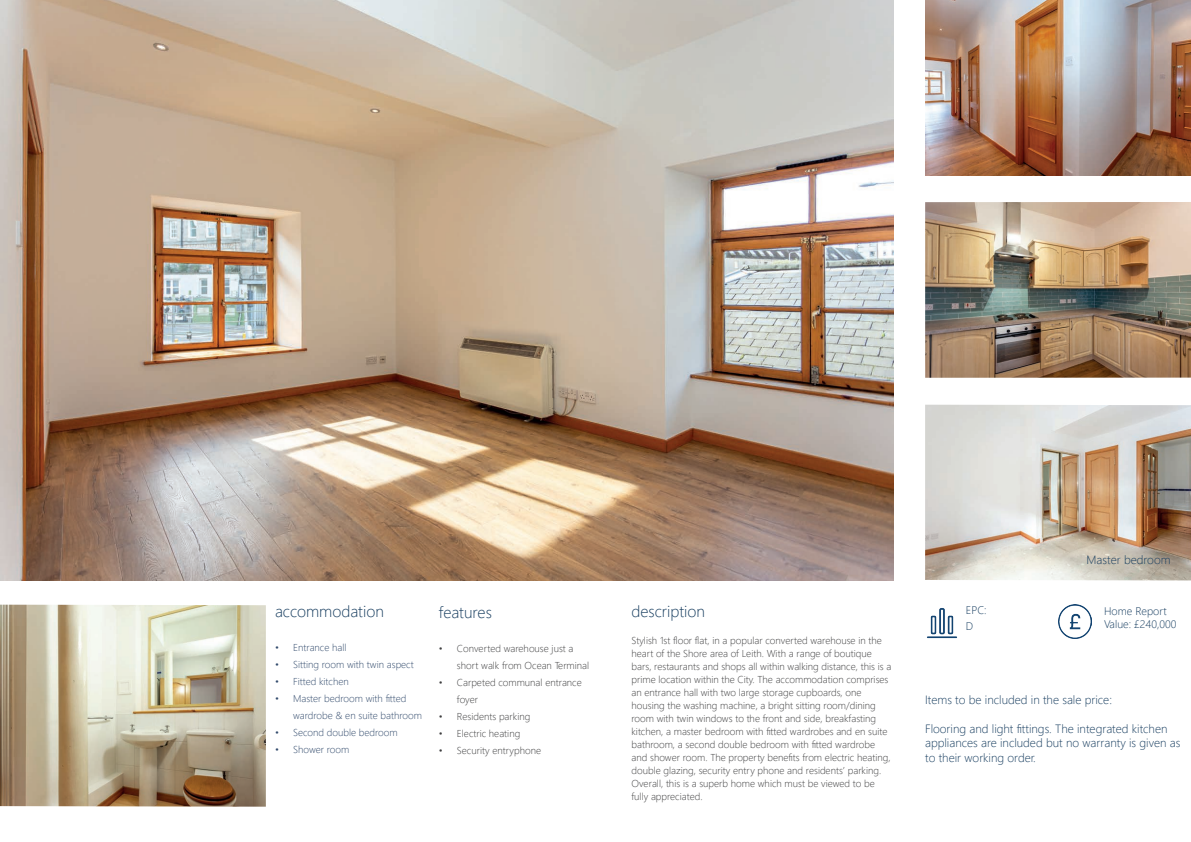
<style>
.page{position:relative;width:1191px;height:842px;background:#fff}
.page>*{position:absolute;margin:0;border:0;box-sizing:border-box;transform-origin:0 0}
.t1{font:300 16px "Segoe UI";color:#173d5f}
.t2{font:300 12px/14.4px "Segoe UI";color:#173d5f}
.t3{font:300 11px/16px "Segoe UI";color:#153c5f}
.t4{font:300 10px/13px "Segoe UI";color:#3e3e3f}
.t5{font:300 10px/17px "Segoe UI";color:#2f486a}
</style>
<div class="page">
<img style="left:0;top:0;width:893px;height:580px">
<img style="left:925px;top:0;width:266px;height:176px">
<img style="left:925px;top:202px;width:266px;height:176px">
<img style="left:925px;top:405px;width:266px;height:175px">
<img style="left:1058px;top:605px;width:33px;height:33px">
<img style="left:927px;top:608px;width:30px;height:31px">
<img style="left:0;top:605px;width:266px;height:202px">
<h1 class="t1" style="left:275px;top:596px;width:110px">accommodation</h1>
<p class="t5" style="left:275px;top:638px;width:73px">• Entrance hall</p>
<p class="t5" style="left:275px;top:655px;width:140px">• Sitting room with twin aspect</p>
<p class="t5" style="left:275px;top:672px;width:75px">• Fitted kitchen</p>
<p class="t5" style="left:293px;top:689px;width:130px;text-indent:-18px">• Master bedroom with fitted wardrobe &amp; en suite bathroom</p>
<p class="t5" style="left:275px;top:723px;width:124px">• Second double bedroom</p>
<p class="t5" style="left:275px;top:740px;width:76px">• Shower room</p>
<h1 class="t1" style="left:439px;top:597px;width:54px">features</h1>
<p class="t4" style="left:457px;top:639px;width:134px;line-height:17px;text-indent:-18px">• Converted warehouse just a short walk from Ocean Terminal</p>
<p class="t4" style="left:457px;top:673px;width:126px;line-height:17px;text-indent:-18px">• Carpeted communal entrance foyer</p>
<p class="t4" style="left:439px;top:709px;width:93px">• Residents parking</p>
<p class="t4" style="left:439px;top:726px;width:83px">• Electric heating</p>
<p class="t4" style="left:439px;top:743px;width:104px">• Security entryphone</p>
<h1 class="t1" style="left:631px;top:596px;width:75px">description</h1>
<p class="t4" style="left:631px;top:633px;width:261px">Stylish 1st floor flat, in a popular converted warehouse in the heart of the Shore area of Leith. With a range of boutique bars, restaurants and shops all within walking distance, this is a prime location within the City. The accommodation comprises an entrance hall with two large storage cupboards, one housing the washing machine, a bright sitting room/dining room with twin windows to the front and side, breakfasting kitchen, a master bedroom with fitted wardrobes and en suite bathroom, a second double bedroom with fitted wardrobe and shower room. The property benefits from electric heating, double glazing, security entry phone and residents’ parking.<br>Overall, this is a superb home which must be viewed to be fully appreciated.</p>
<p class="t2" style="left:1086px;top:552px;width:86px">Master bedroom</p>
<p class="t3" style="left:966px;top:600px;width:22px">EPC:<br>D</p>
<p class="t3" style="left:1104px;top:603px;width:74px;line-height:13.2px">Home Report<br>Value: £240,000</p>
<p class="t2" style="left:925px;top:691px;width:188px">Items to be included in the sale price:</p>
<p class="t2" style="left:925px;top:720px;width:257px">Flooring and light fittings. The integrated kitchen appliances are included but no warranty is given as to their working order.</p>
</div>
